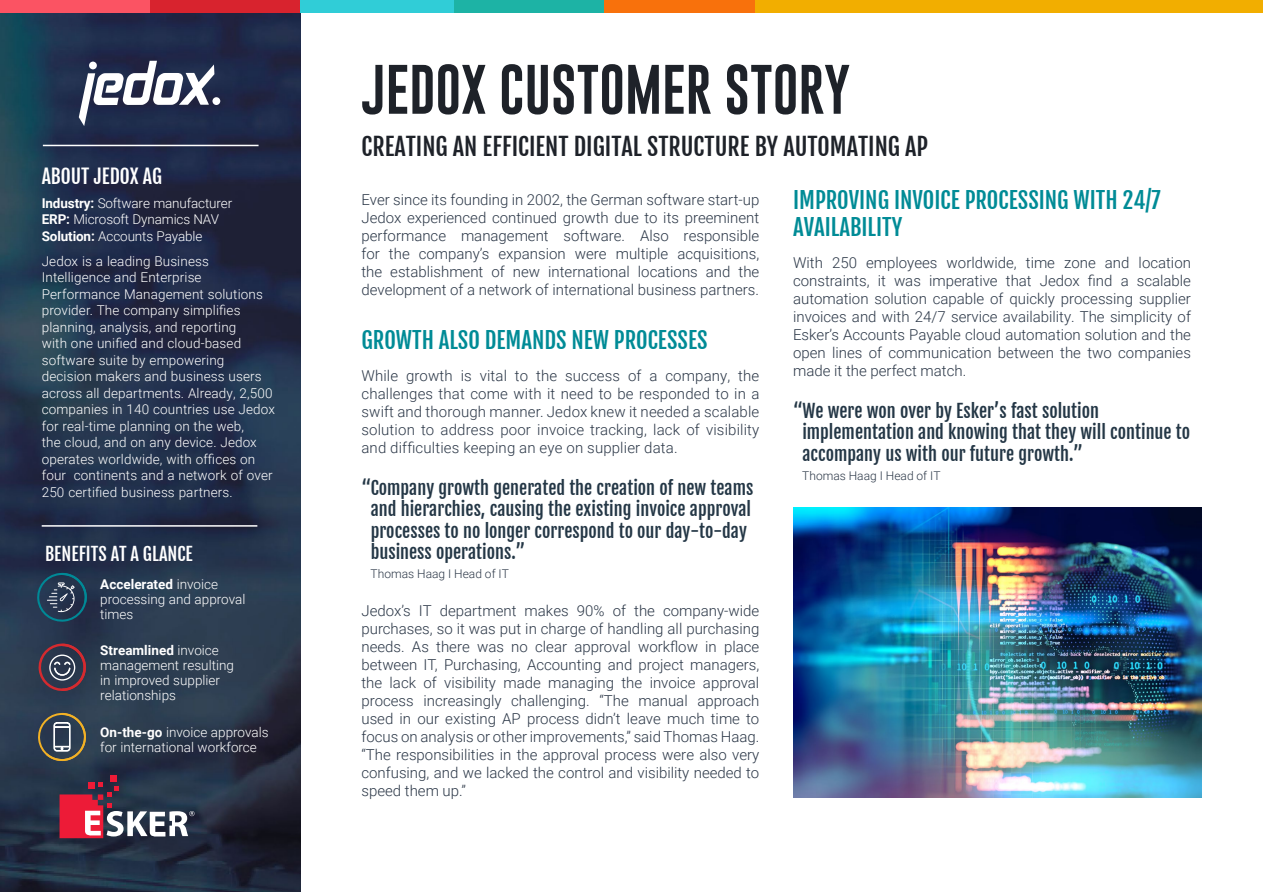
<style>
.page{position:relative;width:1263px;height:893px;background:#fff}
.page>*{position:absolute;margin:0;border:0;box-sizing:border-box;transform-origin:0 0}
.t1{font:51px "Gobold";color:#1e2229}
.t2{font:24px "Fjalla One";color:#1e2229}
.t3{font:22.5px/27px "Fjalla One";color:#008b96}
.t4{font:19.5px "Fjalla One";color:#fff}
.t5{font:18px/21.6px "Fjalla One";color:#243746}
.t6{font:18px "Fjalla One";color:#fff}
.t7{font:300 15px/18px "Roboto";color:#2b3747;text-align:justify}
.t8{font:300 13.5px/16.5px "Roboto";letter-spacing:.01em;color:#fff}
.t9{font:300 13.5px/16.4px "Roboto";letter-spacing:-.01em;color:#fff}
.t10{font:300 12px "Roboto";color:#2b3747}
.s1{font-weight:700}
</style>
<div class="page">
<img style="left:1px;top:12px;width:300px;height:879px">
<div style="left:0;top:0;width:150px;height:12px;background:#fb5363"></div>
<div style="left:150px;top:0;width:150px;height:12px;background:#d8232e"></div>
<div style="left:300px;top:0;width:155px;height:12px;background:#30cdd7"></div>
<div style="left:455px;top:0;width:150px;height:12px;background:#1db3a5"></div>
<div style="left:605px;top:0;width:150px;height:12px;background:#f8710c"></div>
<div style="left:755px;top:0;width:508px;height:12px;background:#f2ae00"></div>
<svg style="left:60px;top:775px;width:134px;height:63px;background:#735062"></svg>
<hr style="left:43px;top:145px;width:216px;height:1px;background:#fff">
<hr style="left:42px;top:525px;width:215px;height:2px;background:#fff">
<img style="left:793px;top:507px;width:409px;height:290px">
<svg style="left:79px;top:61px;width:141px;height:65px"></svg>
<svg style="left:37px;top:572px;width:51px;height:51px;background:#2a475e"></svg>
<svg style="left:38px;top:642px;width:49px;height:50px;background:#514254"></svg>
<svg style="left:38px;top:712px;width:49px;height:50px;background:#555a58"></svg>
<h3 class="t4" style="left:42px;top:165px;width:122px">ABOUT JEDOX AG</h3>
<p class="t9" style="left:42px;top:195px;width:192px"><span class="s1">Industry:</span> Software manufacturer<br><span class="s1">ERP:</span> Microsoft Dynamics NAV<br><span class="s1">Solution:</span> Accounts Payable</p>
<p class="t8" style="left:42px;top:252px;width:235px">Jedox is a leading Business Intelligence and Enterprise Performance Management solutions provider. The company simplifies planning, analysis, and reporting<br>with one unified and cloud-based software suite by empowering decision makers and business users across all departments. Already, 2,500 companies in 140 countries use Jedox for real-time planning on the web,<br>the cloud, and on any device. Jedox operates worldwide, with offices on four continents and a network of over 250 certified business partners.</p>
<p class="t6" style="left:45px;top:542px;width:149px">BENEFITS AT A GLANCE</p>
<p class="t8" style="left:100px;top:576px;width:147px;line-height:15px"><span class="s1">Accelerated</span> invoice processing and approval times</p>
<p class="t8" style="left:100px;top:642px;width:135px;line-height:15px"><span class="s1">Streamlined</span> invoice management resulting in improved supplier relationships</p>
<p class="t8" style="left:100px;top:724px;width:170px;line-height:15px"><span class="s1">On-the-go</span> invoice approvals for international workforce</p>
<h1 class="t1" style="left:361px;top:57px;width:490px">JEDOX CUSTOMER STORY</h1>
<h2 class="t2" style="left:361px;top:132px;width:568px">CREATING AN EFFICIENT DIGITAL STRUCTURE BY AUTOMATING AP</h2>
<p class="t7" style="left:361px;top:190px;width:399px">Ever since its founding in 2002, the German software start-up Jedox experienced continued growth due to its preeminent performance management software. Also responsible for the company’s expansion were multiple acquisitions, the establishment of new international locations and the development of a network of international business partners.</p>
<h3 class="t3" style="left:361px;top:327px;width:348px">GROWTH ALSO DEMANDS NEW PROCESSES</h3>
<p class="t7" style="left:361px;top:366px;width:399px">While growth is vital to the success of a company, the challenges that come with it need to be responded to in a swift and thorough manner. Jedox knew it needed a scalable solution to address poor invoice tracking, lack of visibility and difficulties keeping an eye on supplier data.</p>
<p class="t5" style="left:371px;top:477px;width:384px;text-indent:-9px">“Company growth generated the creation of new teams and hierarchies, causing the existing invoice approval processes to no longer correspond to our day-to-day business operations.”</p>
<p class="t10" style="left:371px;top:565px;width:140px">Thomas Haag I Head of IT</p>
<p class="t7" style="left:361px;top:601px;width:399px">Jedox’s IT department makes 90% of the company-wide purchases, so it was put in charge of handling all purchasing needs. As there was no clear approval workflow in place between IT, Purchasing, Accounting and project managers, the lack of visibility made managing the invoice approval process increasingly challenging. “The manual approach used in our existing AP process didn’t leave much time to focus on analysis or other improvements,” said Thomas Haag. “The responsibilities in the approval process were also very confusing, and we lacked the control and visibility needed to speed them up.”</p>
<h3 class="t3" style="left:793px;top:187px;width:369px">IMPROVING INVOICE PROCESSING WITH 24/7<br>AVAILABILITY</h3>
<p class="t7" style="left:793px;top:253px;width:399px">With 250 employees worldwide, time zone and location constraints, it was imperative that Jedox find a scalable automation solution capable of quickly processing supplier invoices and with 24/7 service availability. The simplicity of Esker’s Accounts Payable cloud automation solution and the open lines of communication between the two companies made it the perfect match.</p>
<p class="t5" style="left:802px;top:400px;width:389px;text-indent:-9px">“We were won over by Esker’s fast solution implementation and knowing that they will continue to accompany us with our future growth.”</p>
<p class="t10" style="left:802px;top:467px;width:140px">Thomas Haag I Head of IT</p>
</div>
